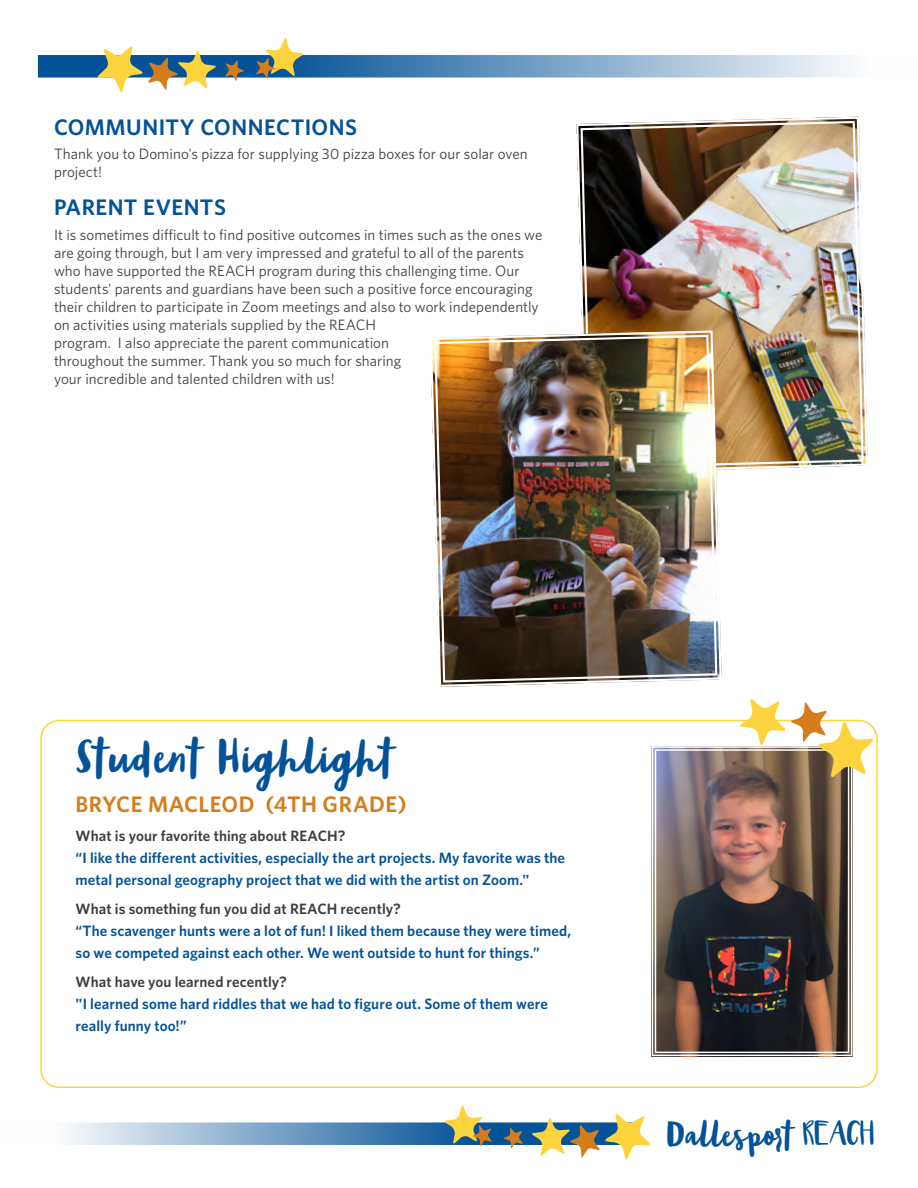
<style>
.page{position:relative;width:918px;height:1188px;background:#fff}
.page>*{position:absolute;margin:0;border:0;box-sizing:border-box;transform-origin:0 0}
.t1{font:37.5px "Blog Script";letter-spacing:.02em;color:#045297}
.t2{font:27.6px "Blog Script";color:#045297}
.t3{font:600 22.5px "Whitney";letter-spacing:.02em;color:#045297}
.t4{font:600 22.5px "Whitney";letter-spacing:.015em;color:#d57d1a}
.t5{font:15px/18px "Whitney";letter-spacing:.005em;color:#3e3e3f}
.t6{font:600 15px/22.2px "Whitney";letter-spacing:.005em;color:#045297}
.s1{color:#3e3e3f}
.s2{font-family:"Luna";font-size:18.45px}
</style>
<div class="page">
<svg style="left:38px;top:55px;width:537px;height:23px;background:#3d79ae"></svg>
<svg style="left:68px;top:1122px;width:464px;height:23px;background:#7fa7c9"></svg>
<svg style="left:97px;top:46px;width:119px;height:46px"></svg>
<svg style="left:225px;top:60px;width:19px;height:21px"></svg>
<svg style="left:256px;top:38px;width:48px;height:41px"></svg>
<svg style="left:532px;top:1114px;width:119px;height:46px"></svg>
<svg style="left:504px;top:1127px;width:19px;height:22px"></svg>
<svg style="left:444px;top:1105px;width:48px;height:41px"></svg>
<img style="left:651px;top:746px;width:202px;height:311px">
<div style="left:655px;top:749px;width:194px;height:304px;border:1px solid #fff"></div>
<svg style="left:739px;top:699px;width:135px;height:79px"></svg>
<svg style="left:575px;top:55px;width:293px;height:411px"></svg>
<img style="left:579px;top:120px;width:286px;height:350px">
<img style="left:429px;top:170px;width:294px;height:677px">
<img style="left:433px;top:334px;width:285px;height:350px">
<p class="t3" style="left:54px;top:112px;width:305px">COMMUNITY CONNECTIONS</p>
<p class="t5" style="left:54px;top:145px;width:475px">Thank you to Domino's pizza for supplying 30 pizza boxes for our solar oven project!</p>
<p class="t3" style="left:54px;top:192px;width:174px">PARENT EVENTS</p>
<p class="t5" style="left:54px;top:225px;width:490px">It is sometimes difficult to find positive outcomes in times such as the ones we are going through, but I am very impressed and grateful to all of the parents who have supported the REACH program during this challenging time. Our students' parents and guardians have been such a positive force encouraging their children to participate in Zoom meetings and also to work independently on activities using materials supplied by the REACH<br>program. I also appreciate the parent communication<br>throughout the summer. Thank you so much for sharing<br>your incredible and talented children with us!</p>
<p class="t1" style="left:76px;top:737px;width:320px">Student Highlight</p>
<p class="t4" style="left:76px;top:789px;width:333px">BRYCE MACLEOD (4TH GRADE)</p>
<p class="t6" style="left:76px;top:824px;width:491px"><span class="s1">What is your favorite thing about REACH?<br></span>“I like the different activities, especially the art projects. My favorite was the metal personal geography project that we did with the artist on Zoom."</p>
<p class="t6" style="left:76px;top:897px;width:497px"><span class="s1">What is something fun you did at REACH recently?<br></span>“The scavenger hunts were a lot of fun! I liked them because they were timed, so we competed against each other. We went outside to hunt for things.”</p>
<p class="t6" style="left:76px;top:970px;width:474px"><span class="s1">What have you learned recently?<br></span>"I learned some hard riddles that we had to figure out. Some of them were really funny too!”</p>
<p class="t2" style="left:666px;top:1120px;width:210px">Dallesport <span class="s2">REACH</span></p>
</div>
